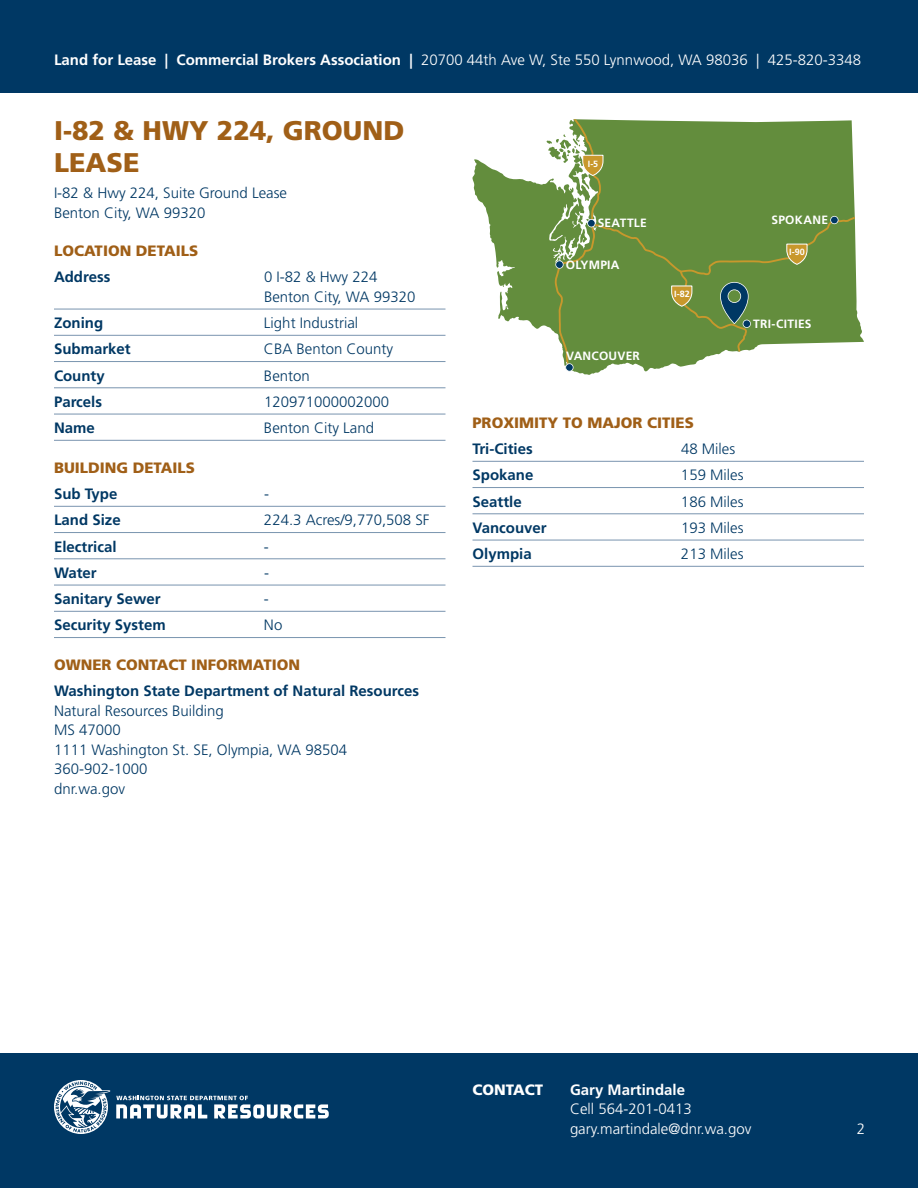
<style>
.page{position:relative;width:918px;height:1188px;background:#fff}
.page>*{position:absolute;margin:0;border:0;box-sizing:border-box;transform-origin:0 0}
.t1{font:900 27px/31.5px "Frutiger";color:#a05f17}
.t2{font:300 15px/19.5px "Frutiger";color:#003864}
.t3{font:700 15px "Frutiger";color:#003864}
.t4{font:300 15px/19.5px "Frutiger";color:#fff}
.t5{font:900 15px "Frutiger";color:#a05f17}
.t6{font:700 15px "Frutiger";color:#fff}
.t7{font:900 15px "Frutiger";color:#fff}
.t8{font:700 12px "Frutiger";letter-spacing:.02em;color:#fff}
.t9{font:700 9px "Frutiger";color:#fff}
.s1{font-weight:700}
</style>
<div class="page">
<div style="left:0;top:1053px;width:918px;height:135px;background:#003864"></div>
<svg style="left:54px;top:1080px;width:275px;height:54px"></svg>
<div style="left:0;top:0;width:918px;height:92px;background:#003864"></div>
<hr style="left:54px;top:309px;width:392px;height:1px;background:#7994af">
<hr style="left:54px;top:335px;width:392px;height:1px;background:#7994af">
<hr style="left:54px;top:361px;width:392px;height:1px;background:#7994af">
<hr style="left:54px;top:387px;width:392px;height:1px;background:#7994af">
<hr style="left:54px;top:414px;width:392px;height:1px;background:#7994af">
<hr style="left:54px;top:440px;width:392px;height:1px;background:#7994af">
<hr style="left:54px;top:506px;width:392px;height:1px;background:#7994af">
<hr style="left:54px;top:532px;width:392px;height:1px;background:#7994af">
<hr style="left:54px;top:558px;width:392px;height:1px;background:#7994af">
<hr style="left:54px;top:585px;width:392px;height:1px;background:#7994af">
<hr style="left:54px;top:611px;width:392px;height:1px;background:#7994af">
<hr style="left:54px;top:637px;width:392px;height:1px;background:#7994af">
<hr style="left:472px;top:461px;width:392px;height:1px;background:#7994af">
<hr style="left:472px;top:487px;width:392px;height:1px;background:#7994af">
<hr style="left:472px;top:513px;width:392px;height:1px;background:#7994af">
<hr style="left:472px;top:540px;width:392px;height:1px;background:#7994af">
<hr style="left:472px;top:566px;width:392px;height:1px;background:#7994af">
<svg style="left:472px;top:141px;width:392px;height:234px"></svg>
<svg style="left:547px;top:119px;width:308px;height:253px;background:#769953"></svg>
<p class="t4" style="left:54px;top:51px;width:809px"><span class="s1">Land for Lease | Commercial Brokers Association |</span> 20700 44th Ave W, Ste 550 Lynnwood, WA 98036 | 425-820-3348</p>
<p class="t1" style="left:54px;top:115px;width:352px">I-82 &amp; HWY 224, GROUND<br>LEASE</p>
<p class="t2" style="left:54px;top:183px;width:235px">I-82 &amp; Hwy 224, Suite Ground Lease<br>Benton City, WA 99320</p>
<p class="t5" style="left:54px;top:242px;width:146px">LOCATION DETAILS</p>
<p class="t3" style="left:54px;top:268px;width:58px">Address</p>
<p class="t2" style="left:264px;top:268px;width:153px">0 I-82 &amp; Hwy 224<br>Benton City, WA 99320</p>
<p class="t3" style="left:54px;top:314px;width:51px">Zoning</p>
<p class="t2" style="left:264px;top:313px;width:96px">Light Industrial</p>
<p class="t3" style="left:54px;top:340px;width:78px">Submarket</p>
<p class="t2" style="left:264px;top:340px;width:131px">CBA Benton County</p>
<p class="t3" style="left:54px;top:367px;width:52px">County</p>
<p class="t2" style="left:264px;top:366px;width:47px">Benton</p>
<p class="t3" style="left:54px;top:393px;width:50px">Parcels</p>
<p class="t2" style="left:264px;top:392px;width:127px">120971000002000</p>
<p class="t3" style="left:54px;top:419px;width:42px">Name</p>
<p class="t2" style="left:264px;top:418px;width:112px">Benton City Land</p>
<p class="t5" style="left:54px;top:459px;width:143px">BUILDING DETAILS</p>
<p class="t3" style="left:54px;top:485px;width:65px">Sub Type</p>
<p class="t2" style="left:264px;top:484px;width:6px">-</p>
<p class="t3" style="left:54px;top:511px;width:68px">Land Size</p>
<p class="t2" style="left:264px;top:511px;width:167px">224.3 Acres/9,770,508 SF</p>
<p class="t3" style="left:54px;top:538px;width:64px">Electrical</p>
<p class="t2" style="left:264px;top:537px;width:6px">-</p>
<p class="t3" style="left:54px;top:564px;width:44px">Water</p>
<p class="t2" style="left:264px;top:563px;width:6px">-</p>
<p class="t3" style="left:54px;top:590px;width:108px">Sanitary Sewer</p>
<p class="t2" style="left:264px;top:589px;width:6px">-</p>
<p class="t3" style="left:54px;top:616px;width:113px">Security System</p>
<p class="t2" style="left:264px;top:616px;width:20px">No</p>
<p class="t5" style="left:54px;top:656px;width:248px">OWNER CONTACT INFORMATION</p>
<p class="t3" style="left:54px;top:682px;width:367px">Washington State Department of Natural Resources</p>
<p class="t2" style="left:54px;top:701px;width:171px">Natural Resources Building</p>
<p class="t2" style="left:54px;top:721px;width:68px">MS 47000</p>
<p class="t2" style="left:54px;top:740px;width:295px">1111 Washington St. SE, Olympia, WA 98504</p>
<p class="t2" style="left:54px;top:760px;width:95px">360-902-1000</p>
<p class="t2" style="left:54px;top:779px;width:73px">dnr.wa.gov</p>
<p class="t9" style="left:588px;top:158px;width:12px">I-5</p>
<p class="t8" style="left:598px;top:216px;width:51px">SEATTLE</p>
<p class="t8" style="left:566px;top:257px;width:55px">OLYMPIA</p>
<p class="t8" style="left:566px;top:349px;width:75px">VANCOUVER</p>
<p class="t9" style="left:674px;top:289px;width:17px">I-82</p>
<p class="t8" style="left:771px;top:213px;width:58px">SPOKANE</p>
<p class="t9" style="left:789px;top:247px;width:17px">I-90</p>
<p class="t8" style="left:753px;top:317px;width:60px">TRI-CITIES</p>
<p class="t5" style="left:472px;top:414px;width:223px">PROXIMITY TO MAJOR CITIES</p>
<p class="t3" style="left:472px;top:440px;width:62px">Tri-Cities</p>
<p class="t2" style="left:681px;top:439px;width:56px">48 Miles</p>
<p class="t3" style="left:472px;top:466px;width:62px">Spokane</p>
<p class="t2" style="left:681px;top:466px;width:64px">159 Miles</p>
<p class="t3" style="left:472px;top:493px;width:51px">Seattle</p>
<p class="t2" style="left:681px;top:492px;width:64px">186 Miles</p>
<p class="t3" style="left:472px;top:519px;width:76px">Vancouver</p>
<p class="t2" style="left:681px;top:518px;width:64px">193 Miles</p>
<p class="t3" style="left:472px;top:545px;width:61px">Olympia</p>
<p class="t2" style="left:681px;top:544px;width:64px">213 Miles</p>
<p class="t7" style="left:472px;top:1081px;width:72px">CONTACT</p>
<p class="t6" style="left:570px;top:1081px;width:117px">Gary Martindale</p>
<p class="t4" style="left:570px;top:1100px;width:183px">Cell 564-201-0413 gary.martindale@dnr.wa.gov</p>
<p class="t4" style="left:857px;top:1119px;width:10px">2</p>
</div>
